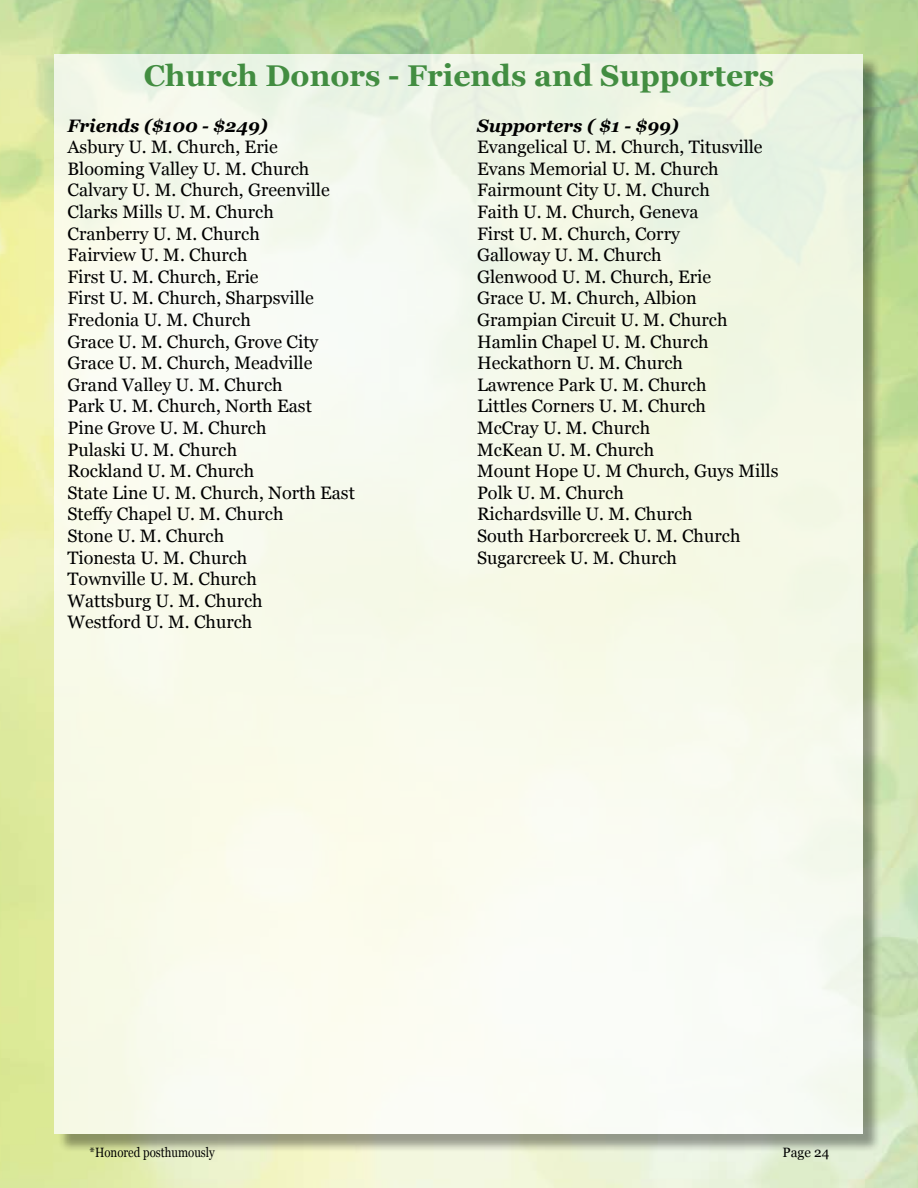
<style>
.page{position:relative;width:918px;height:1188px;background:#fff}
.page>*{position:absolute;margin:0;border:0;box-sizing:border-box;transform-origin:0 0}
.t1{font:700 30px "Georgia";color:#428d41}
.t2{font:18px/21.6px "Georgia";color:#000}
.t3{font:italic 700 18px "Georgia";color:#000}
.t4{font:13.5px "Georgia";color:#000;scale:.85 1}
.t5{font:13.5px "Georgia";color:#000}
</style>
<div class="page">
<img style="left:0;top:0;width:918px;height:1188px">
<div style="left:57px;top:56px;width:825px;height:1097px;background:#000;opacity:.5"></div>
<div style="left:55px;top:54px;width:808px;height:1080px;background:linear-gradient(to right,#f9fbee,#f3f8ea)"></div>
<h1 class="t1" style="left:144px;top:56px;width:632px">Church Donors - Friends and Supporters</h1>
<p class="t3" style="left:68px;top:114px;width:202px">Friends ($100 - $249)</p>
<p class="t2" style="left:68px;top:137px;width:289px">Asbury U. M. Church, Erie<br>Blooming Valley U. M. Church<br>Calvary U. M. Church, Greenville<br>Clarks Mills U. M. Church<br>Cranberry U. M. Church<br>Fairview U. M. Church<br>First U. M. Church, Erie<br>First U. M. Church, Sharpsville<br>Fredonia U. M. Church<br>Grace U. M. Church, Grove City<br>Grace U. M. Church, Meadville<br>Grand Valley U. M. Church<br>Park U. M. Church, North East<br>Pine Grove U. M. Church<br>Pulaski U. M. Church<br>Rockland U. M. Church<br>State Line U. M. Church, North East<br>Steffy Chapel U. M. Church<br>Stone U. M. Church<br>Tionesta U. M. Church<br>Townville U. M. Church<br>Wattsburg U. M. Church<br>Westford U. M. Church</p>
<p class="t3" style="left:477px;top:114px;width:203px">Supporters ( $1 - $99)</p>
<p class="t2" style="left:477px;top:137px;width:303px">Evangelical U. M. Church, Titusville<br>Evans Memorial U. M. Church<br>Fairmount City U. M. Church<br>Faith U. M. Church, Geneva<br>First U. M. Church, Corry<br>Galloway U. M. Church<br>Glenwood U. M. Church, Erie<br>Grace U. M. Church, Albion<br>Grampian Circuit U. M. Church<br>Hamlin Chapel U. M. Church<br>Heckathorn U. M. Church<br>Lawrence Park U. M. Church<br>Littles Corners U. M. Church<br>McCray U. M. Church<br>McKean U. M. Church<br>Mount Hope U. M Church, Guys Mills<br>Polk U. M. Church<br>Richardsville U. M. Church<br>South Harborcreek U. M. Church<br>Sugarcreek U. M. Church</p>
<p class="t4" style="left:90px;top:1145px;width:149px">*Honored posthumously</p>
<p class="t5" style="left:783px;top:1144px;width:48px">Page 24</p>
</div>
